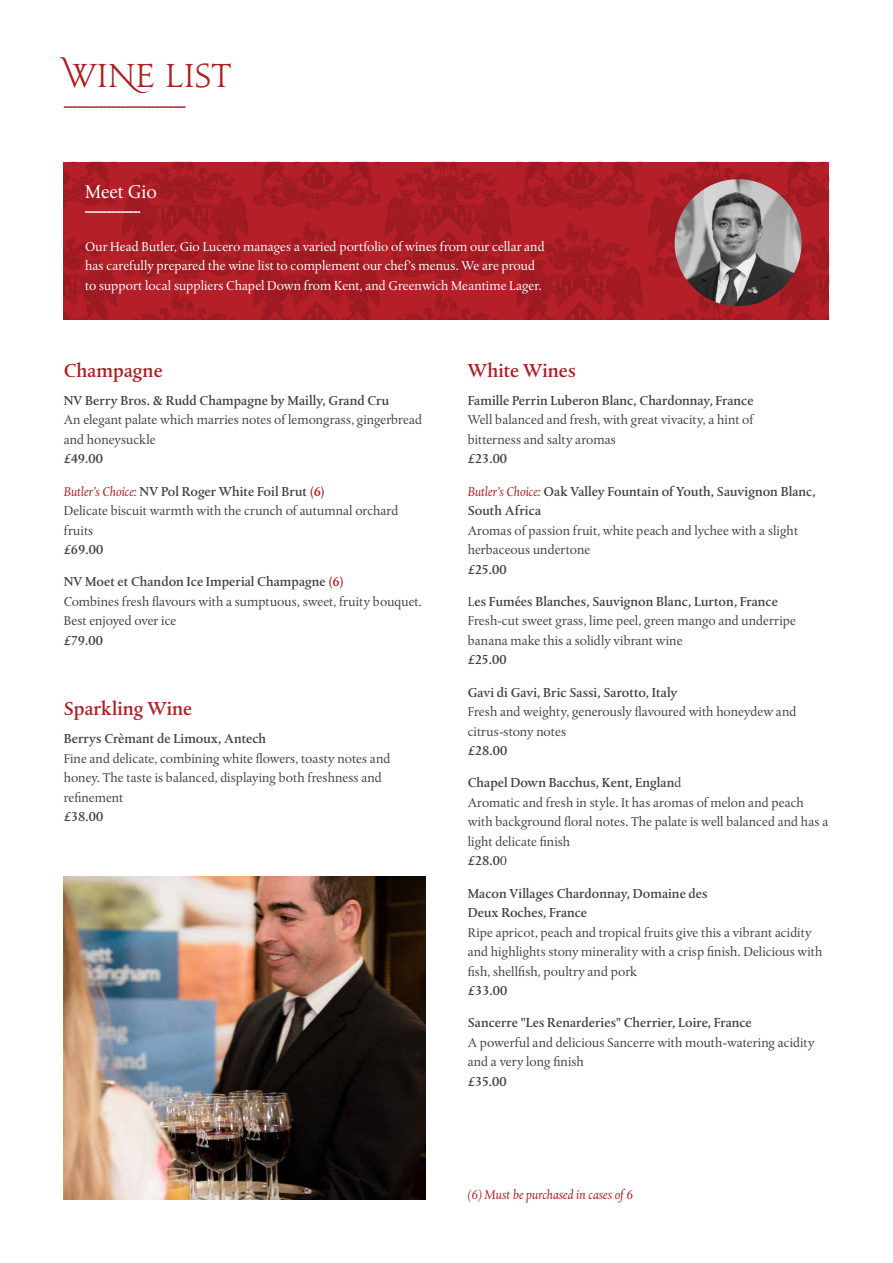
<style>
.page{position:relative;width:893px;height:1263px;background:#fff}
.page>*{position:absolute;margin:0;border:0;box-sizing:border-box;transform-origin:0 0}
.t1{font:30px "Jupiter Pro";color:#ac1f24}
.t2{font:500 19.5px "Albertina MT Pro";color:#ac1f24}
.t3{font:19.5px "Albertina MT Pro";color:#fff}
.t4{font:13.5px/19.5px "Albertina MT Pro";color:#414042}
.t5{font:500 13.5px/19.5px "Albertina MT Pro";color:#414042}
.t6{font:13.5px/19.5px "Albertina MT Pro";color:#fff}
.t7{font:italic 13.5px "Albertina MT Pro";color:#ac1f24}
.s1{font-style:italic;color:#ac1f24}
.s2{font-weight:500}
.s3{font-weight:500;color:#ac1f24}
.s4{font-weight:400;font-style:italic;color:#ac1f24}
</style>
<div class="page">
<svg style="left:64px;top:162px;width:765px;height:157px;background:#ab1d25"></svg>
<img style="left:64px;top:876px;width:361px;height:323px">
<svg style="left:64px;top:106px;width:121px;height:2px"></svg>
<img style="left:675px;top:179px;width:127px;height:127px;border-radius:63px">
<svg style="left:85px;top:211px;width:55px;height:2px"></svg>
<h1 class="t1" style="left:64px;top:52px;width:169px">Wine list</h1>
<h2 class="t3" style="left:85px;top:180px;width:73px">Meet Gio</h2>
<p class="t6" style="left:85px;top:237px;width:461px">Our Head Butler, Gio Lucero manages a varied portfolio of wines from our cellar and has carefully prepared the wine list to complement our chef’s menus. We are proud to support local suppliers Chapel Down from Kent, and Greenwich Meantime Lager.</p>
<h2 class="t2" style="left:64px;top:359px;width:100px">Champagne</h2>
<p class="t5" style="left:64px;top:391px;width:327px">NV Berry Bros. &amp; Rudd Champagne by Mailly, Grand Cru</p>
<p class="t4" style="left:64px;top:410px;width:360px">An elegant palate which marries notes of lemongrass, gingerbread and honeysuckle</p>
<p class="t5" style="left:64px;top:449px;width:41px">£49.00</p>
<p class="t4" style="left:64px;top:482px;width:336px"><span class="s1">Butler’s Choice:</span> <span class="s2">NV Pol Roger White Foil Brut</span> <span class="s3">(6)<br></span>Delicate biscuit warmth with the crunch of autumnal orchard fruits</p>
<p class="t5" style="left:64px;top:540px;width:41px">£69.00</p>
<p class="t4" style="left:64px;top:572px;width:360px"><span class="s2">NV Moet et Chandon Ice Imperial Champagne</span> <span class="s3">(6)<br></span>Combines fresh flavours with a sumptuous, sweet, fruity bouquet.<br>Best enjoyed over ice</p>
<p class="t5" style="left:64px;top:631px;width:41px">£79.00</p>
<h2 class="t2" style="left:64px;top:697px;width:130px">Sparkling Wine</h2>
<p class="t5" style="left:64px;top:729px;width:204px">Berrys Crèmant de Limoux, Antech</p>
<p class="t4" style="left:64px;top:749px;width:328px">Fine and delicate, combining white flowers, toasty notes and honey. The taste is balanced, displaying both freshness and refinement</p>
<p class="t5" style="left:64px;top:807px;width:41px">£38.00</p>
<h2 class="t2" style="left:468px;top:359px;width:110px">White Wines</h2>
<p class="t5" style="left:468px;top:391px;width:287px">Famille Perrin Luberon Blanc, Chardonnay, France</p>
<p class="t4" style="left:468px;top:410px;width:287px">Well balanced and fresh, with great vivacity, a hint of bitterness and salty aromas</p>
<p class="t5" style="left:468px;top:449px;width:41px">£23.00</p>
<p class="t5" style="left:468px;top:481px;width:349px"><span class="s4">Butler’s Choice:</span> Oak Valley Fountain of Youth, Sauvignon Blanc,<br>South Africa</p>
<p class="t4" style="left:468px;top:521px;width:332px">Aromas of passion fruit, white peach and lychee with a slight herbaceous undertone</p>
<p class="t5" style="left:468px;top:559px;width:40px">£25.00</p>
<p class="t4" style="left:468px;top:592px;width:330px">L<span class="s2">es Fumées Blanches, Sauvignon Blanc, Lurton, France<br></span>Fresh-cut sweet grass, lime peel, green mango and underripe banana make this a solidly vibrant wine</p>
<p class="t5" style="left:468px;top:650px;width:40px">£25.00</p>
<p class="t5" style="left:468px;top:682px;width:211px">Gavi di Gavi, Bric Sassi, Sarotto, Italy</p>
<p class="t4" style="left:468px;top:702px;width:330px">Fresh and weighty, generously flavoured with honeydew and citrus-stony notes</p>
<p class="t5" style="left:468px;top:741px;width:41px">£28.00</p>
<p class="t4" style="left:468px;top:773px;width:362px"><span class="s2">Chapel Down Bacchus, Kent, Englan</span>d<br>Aromatic and fresh in style. It has aromas of melon and peach with background floral notes. The palate is well balanced and has a light delicate finish<br><span class="s2">£28.0</span>0</p>
<p class="t5" style="left:468px;top:883px;width:241px">Macon Villages Chardonnay, Domaine des<br>Deux Roches, France</p>
<p class="t4" style="left:468px;top:922px;width:356px">Ripe apricot, peach and tropical fruits give this a vibrant acidity and highlights stony minerality with a crisp finish. Delicious with fish, shellfish, poultry and pork</p>
<p class="t5" style="left:468px;top:981px;width:41px">£33.00</p>
<p class="t5" style="left:468px;top:1013px;width:286px">Sancerre "Les Renarderies" Cherrier, Loire, France</p>
<p class="t4" style="left:468px;top:1033px;width:348px">A powerful and delicious Sancerre with mouth-watering acidity and a very long finish</p>
<p class="t5" style="left:468px;top:1072px;width:40px">£35.00</p>
<p class="t7" style="left:468px;top:1187px;width:167px">(6) Must be purchased in cases of 6</p>
</div>
